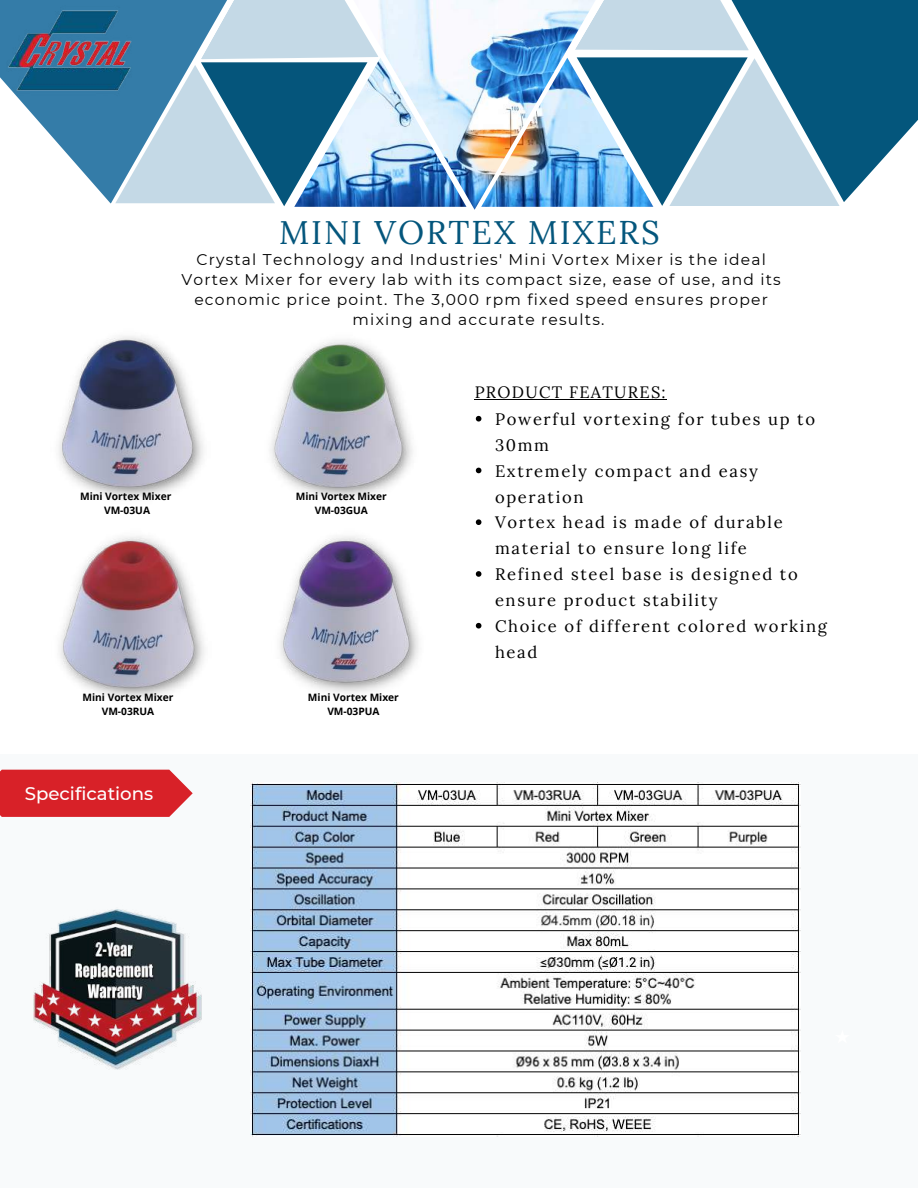
<style>
.page{position:relative;width:918px;height:1188px;background:#fff}
.page>*{position:absolute;margin:0;border:0;box-sizing:border-box;transform-origin:0 0}
.t1{font:32.85px "Lora";letter-spacing:.06em;color:#04567c}
.t2{font:500 18.15px "Montserrat";color:#fff}
.t3{font:16.65px/25.8px "Lora";letter-spacing:.1em;color:#000}
.t4{font:16.5px "Lora";letter-spacing:.075em;color:#000}
.t5{font:15.45px/19.8px "Montserrat";letter-spacing:.075em;color:#000;text-align:center}
.t6{font:700 10.2px/13.6px "Open Sans";color:#000;text-align:center}
</style>
<div class="page">
<div style="left:0;top:755px;width:918px;height:433px;background:#f8fafb"></div>
<img style="left:422px;top:0;width:153px;height:210px">
<svg style="left:575px;top:0;width:101px;height:206px;background:#8ab1c5"></svg>
<svg style="left:676px;top:0;width:242px;height:206px;background:#6195ae"></svg>
<svg style="left:24px;top:105px;width:261px;height:102px"></svg>
<svg style="left:115px;top:0;width:307px;height:206px;background:#8eb4ca"></svg>
<img style="left:481px;top:58px;width:172px;height:149px">
<img style="left:294px;top:58px;width:172px;height:149px">
<img style="left:0;top:0;width:147px;height:105px">
<svg style="left:0;top:770px;width:193px;height:47px;background:#da2f35"></svg>
<img style="left:280px;top:536px;width:139px;height:157px">
<img style="left:270px;top:340px;width:143px;height:159px">
<img style="left:59px;top:536px;width:145px;height:162px">
<img style="left:59px;top:336px;width:144px;height:162px">
<img style="left:33px;top:909px;width:169px;height:161px">
<img style="left:251px;top:783px;width:550px;height:354px">
<hr style="left:475px;top:399px;width:192px;height:1px;background:#000">
<svg style="left:476px;top:416px;width:5px;height:6px"></svg>
<svg style="left:476px;top:468px;width:5px;height:5px"></svg>
<svg style="left:476px;top:519px;width:5px;height:6px"></svg>
<svg style="left:476px;top:571px;width:5px;height:6px"></svg>
<svg style="left:476px;top:623px;width:5px;height:6px"></svg>
<h1 class="t1" style="left:279px;top:211px;width:382px">MINI VORTEX MIXERS</h1>
<p class="t5" style="left:181px;top:250px;width:601px">Crystal Technology and Industries' Mini Vortex Mixer is the ideal Vortex Mixer for every lab with its compact size, ease of use, and its economic price point. The 3,000 rpm fixed speed ensures proper mixing and accurate results.</p>
<p class="t6" style="left:80px;top:489px;width:93px">Mini Vortex Mixer<br>VM-03UA</p>
<p class="t6" style="left:296px;top:489px;width:92px">Mini Vortex Mixer<br>VM-03GUA</p>
<p class="t6" style="left:83px;top:691px;width:92px">Mini Vortex Mixer<br>VM-03RUA</p>
<p class="t6" style="left:308px;top:691px;width:92px">Mini Vortex Mixer<br>VM-03PUA</p>
<p class="t2" style="left:25px;top:782px;width:130px">Specifications</p>
<p class="t4" style="left:475px;top:381px;width:192px">PRODUCT FEATURES:</p>
<p class="t3" style="left:495px;top:406px;width:333px">Powerful vortexing for tubes up to<br>30mm<br>Extremely compact and easy operation<br>Vortex head is made of durable material to ensure long life<br>Refined steel base is designed to ensure product stability<br>Choice of different colored working head</p>
</div>
